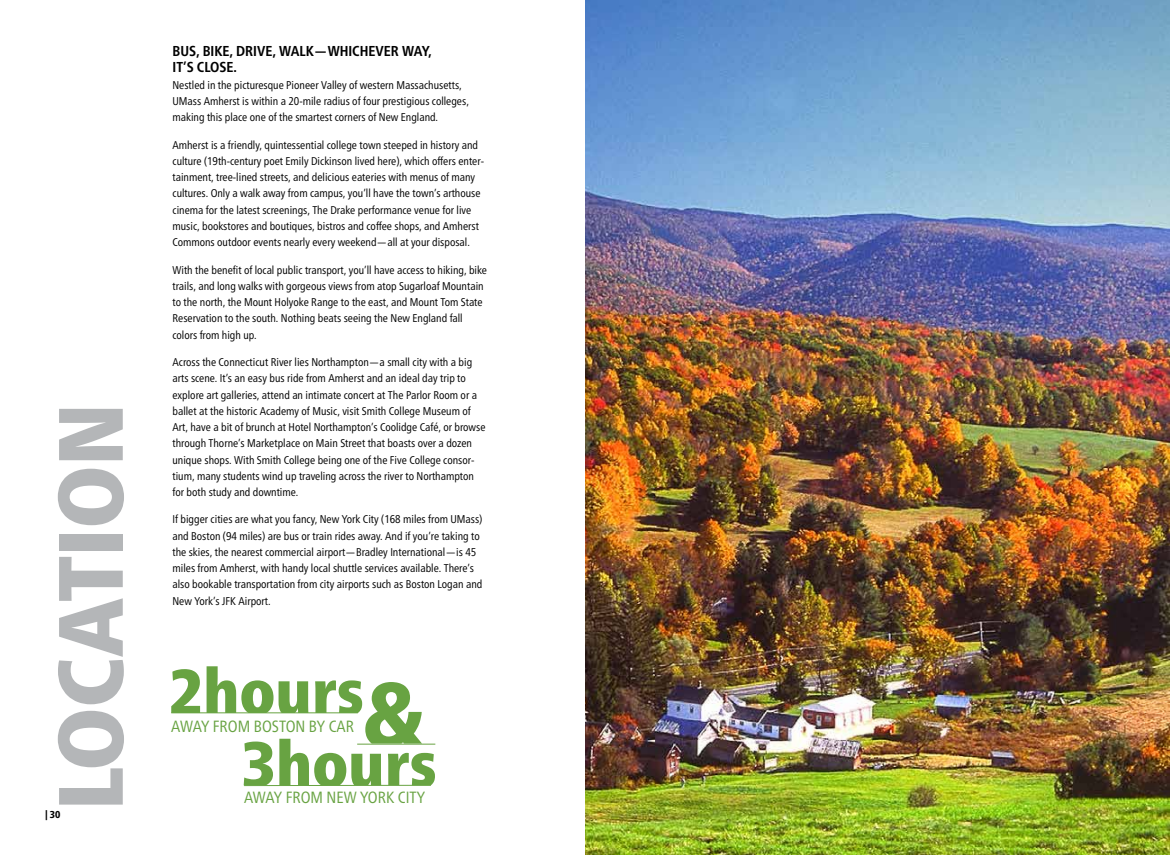
<style>
.page{position:relative;width:1170px;height:855px;background:#fff}
.page>*{position:absolute;margin:0;border:0;box-sizing:border-box;transform-origin:0 0}
.t1{font:900 condensed 91.25px "Frutiger Neue LT Pro";color:#b4b6b8}
.t2{font:condensed 16.25px "Frutiger Neue LT Pro";color:#68a342}
.t3{font:700 condensed 14.38px/16.2px "Frutiger Neue LT Pro";color:#000}
.t4{font:condensed 11.25px/16.2px "Frutiger Neue LT Pro";color:#000}
.t5{font:800 condensed 10px "Frutiger Neue LT Pro";color:#000}
</style>
<div class="page">
<svg style="left:171px;top:669px;width:29px;height:43px"></svg>
<hr style="left:171px;top:712px;width:187px;height:1px;background:#68a342">
<hr style="left:244px;top:785px;width:187px;height:1px;background:#68a342">
<svg style="left:207px;top:666px;width:228px;height:119px"></svg>
<img style="left:585px;top:0;width:585px;height:855px">
<h2 class="t1" style="left:36px;top:810px;width:408px;rotate:-90deg">LOCATION</h2>
<p class="t5" style="left:45px;top:808px;width:17px">| 30</p>
<h3 class="t3" style="left:172px;top:43px;width:261px">BUS, BIKE, DRIVE, WALK—WHICHEVER WAY,<br>IT’S CLOSE.</h3>
<p class="t4" style="left:172px;top:77px;width:298px">Nestled in the picturesque Pioneer Valley of western Massachusetts,<br>UMass Amherst is within a 20-mile radius of four prestigious colleges, making this place one of the smartest corners of New England.</p>
<p class="t4" style="left:172px;top:136px;width:313px">Amherst is a friendly, quintessential college town steeped in history and culture (19th-century poet Emily Dickinson lived here), which offers enter&shy;tainment, tree-lined streets, and delicious eateries with menus of many cultures. Only a walk away from campus, you’ll have the town’s arthouse cinema for the latest screenings, The Drake performance venue for live music, bookstores and boutiques, bistros and coffee shops, and Amherst Commons outdoor events nearly every weekend—all at your disposal.</p>
<p class="t4" style="left:172px;top:261px;width:316px">With the benefit of local public transport, you’ll have access to hiking, bike trails, and long walks with gorgeous views from atop Sugarloaf Mountain to the north, the Mount Holyoke Range to the east, and Mount Tom State Reservation to the south. Nothing beats seeing the New England fall colors from high up.</p>
<p class="t4" style="left:172px;top:354px;width:315px">Across the Connecticut River lies Northampton—a small city with a big arts scene. It’s an easy bus ride from Amherst and an ideal day trip to explore art galleries, attend an intimate concert at The Parlor Room or a ballet at the historic Academy of Music, visit Smith College Museum of Art, have a bit of brunch at Hotel Northampton’s Coolidge Café, or browse through Thorne’s Marketplace on Main Street that boasts over a dozen</p>
<p class="t4" style="left:172px;top:468px;width:303px">tium, many students wind up traveling across the river to Northampton for both study and downtime.</p>
<p class="t4" style="left:172px;top:511px;width:311px">If bigger cities are what you fancy, New York City (168 miles from UMass) and Boston (94 miles) are bus or train rides away. And if you’re taking to the skies, the nearest commercial airport—Bradley International—is 45 miles from Amherst, with handy local shuttle services available. There’s also bookable transportation from city airports such as Boston Logan and New York’s JFK Airport.</p>
<p class="t4" style="left:172px;top:451px;width:303px">unique shops. With Smith College being one of the Five College consor-</p>
<p class="t2" style="left:171px;top:716px;width:184px">AWAY FROM BOSTON BY CAR</p>
<p class="t2" style="left:244px;top:788px;width:183px">AWAY FROM NEW YORK CITY</p>
</div>
